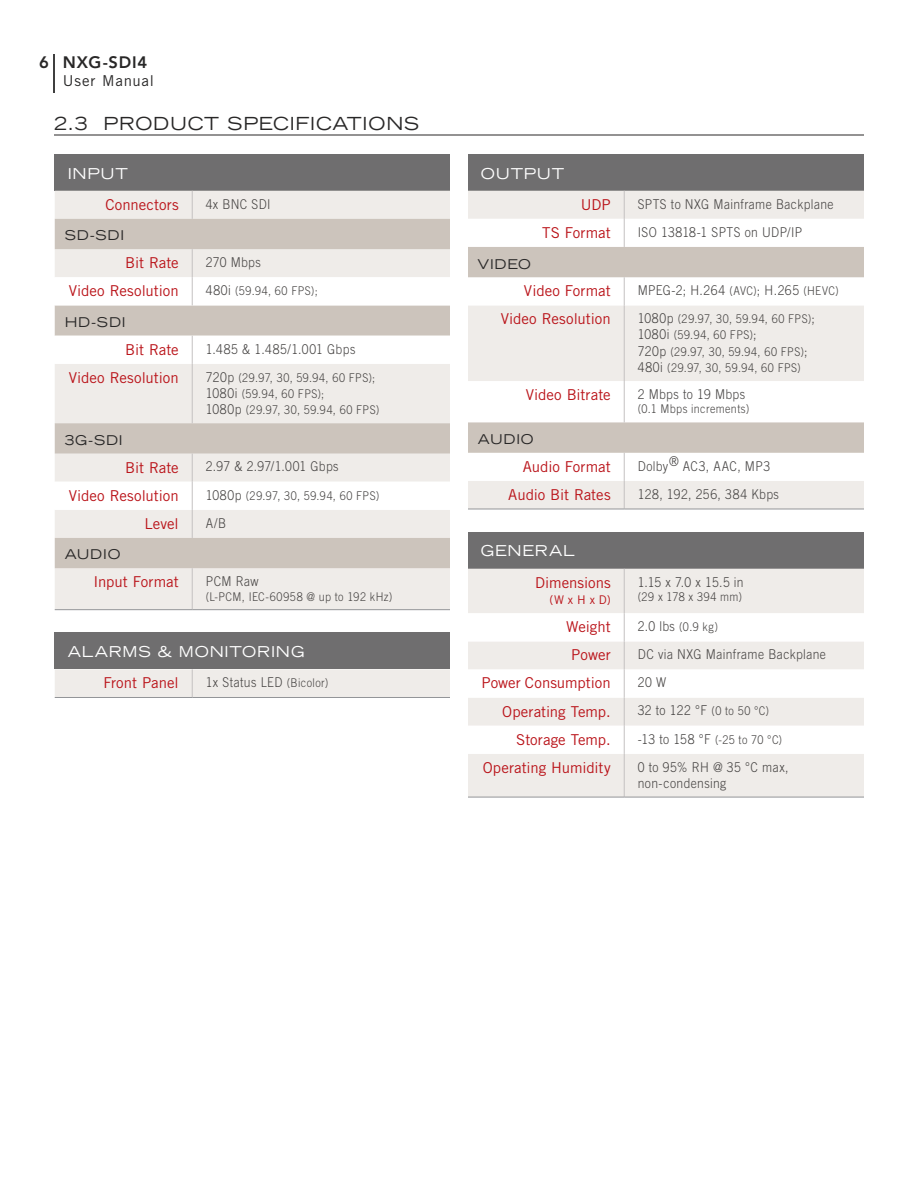
<style>
.page{position:relative;width:918px;height:1188px;background:#fff}
.page>*{position:absolute;margin:0;border:0;box-sizing:border-box;transform-origin:0 0}
.Sub-Section_Title{font:expanded 18px "Trade Gothic LT Std";letter-spacing:.04em;color:#282727}
.t1{font:800 16.5px "Avenir LT Pro";letter-spacing:.045em;color:#282727}
.Table_Body_-_Spec_Na{font:15px "Trade Gothic LT Pro";color:#ba141a}
.Table_Head_-_Specs{font:expanded 15px "Trade Gothic LT Std";letter-spacing:.05em;color:#fff}
.t2{font:15px "Trade Gothic LT Pro";letter-spacing:.045em;color:#282727}
.Table_Body_-_Spec_In{font:300 13.5px/16.2px "Trade Gothic LT Pro";letter-spacing:.035em;color:#454342;scale:.9 1}
.Table_Sub-Head_-_Spe{font:expanded 13.5px "Trade Gothic LT Std";letter-spacing:.06em;color:#282727}
.Table_Body_-_Spec_In-2{font:300 13.5px "Trade Gothic LT Pro";letter-spacing:.06em;color:#454342;scale:.9 1}
.Table_Body_-_Spec_In-3{font:300 12px "Trade Gothic LT Pro";letter-spacing:.045em;color:#454342;scale:.9 1}
.Table_Body_-_Spec_Na-2{font:12px "Trade Gothic LT Pro";color:#ba141a}
.s1{font-size:13.5px}
.s2{font-size:12px}
</style>
<div class="page">
<hr style="left:53px;top:54px;width:2px;height:39px;background:#000">
<hr style="left:54px;top:135px;width:810px;height:1px;background:#282727">
<div style="left:55px;top:633px;width:395px;height:36px;background:#6f6e6f"></div>
<div style="left:55px;top:669px;width:395px;height:28px;background:#efece9"></div>
<hr style="left:55px;top:697px;width:137px;height:1px;background:#939598">
<hr style="left:192px;top:697px;width:258px;height:1px;background:#939598">
<div style="left:468px;top:532px;width:396px;height:37px;background:#6f6e6f"></div>
<div style="left:468px;top:569px;width:396px;height:228px;background:#efece9"></div>
<svg style="left:468px;top:613px;width:396px;height:141px"></svg>
<hr style="left:624px;top:569px;width:1px;height:44px;background:#c4c1c1">
<svg style="left:624px;top:613px;width:1px;height:141px"></svg>
<hr style="left:624px;top:754px;width:1px;height:43px;background:#c4c1c1">
<hr style="left:468px;top:797px;width:156px;height:1px;background:#939598">
<hr style="left:624px;top:797px;width:240px;height:1px;background:#939598">
<div style="left:55px;top:154px;width:395px;height:37px;background:#6f6e6f"></div>
<div style="left:55px;top:191px;width:395px;height:418px;background:#efece9"></div>
<svg style="left:55px;top:219px;width:395px;height:349px;fill:#ccc4bc"></svg>
<svg style="left:55px;top:277px;width:395px;height:233px"></svg>
<svg style="left:192px;top:191px;width:1px;height:28px"></svg>
<svg style="left:192px;top:249px;width:1px;height:56px"></svg>
<svg style="left:192px;top:336px;width:1px;height:28px"></svg>
<hr style="left:192px;top:364px;width:1px;height:59px;background:#c4c1c1">
<svg style="left:192px;top:454px;width:1px;height:84px"></svg>
<hr style="left:192px;top:568px;width:1px;height:41px;background:#c4c1c1">
<hr style="left:55px;top:609px;width:137px;height:1px;background:#939598">
<hr style="left:192px;top:609px;width:258px;height:1px;background:#939598">
<div style="left:468px;top:154px;width:396px;height:37px;background:#6f6e6f"></div>
<div style="left:468px;top:191px;width:396px;height:318px;background:#efece9"></div>
<svg style="left:468px;top:219px;width:396px;height:262px"></svg>
<svg style="left:468px;top:247px;width:396px;height:206px"></svg>
<svg style="left:624px;top:191px;width:1px;height:56px"></svg>
<svg style="left:624px;top:277px;width:1px;height:28px"></svg>
<hr style="left:624px;top:305px;width:1px;height:76px;background:#c4c1c1">
<hr style="left:624px;top:381px;width:1px;height:41px;background:#c4c1c1">
<svg style="left:624px;top:453px;width:1px;height:56px"></svg>
<hr style="left:468px;top:509px;width:156px;height:1px;background:#939598">
<hr style="left:624px;top:509px;width:240px;height:1px;background:#939598">
<h2 class="t1" style="left:39px;top:52px;width:109px">6 NXG-SDI4</h2>
<p class="t2" style="left:63px;top:72px;width:93px">User Manual</p>
<p class="Sub-Section_Title" style="left:54px;top:112px;width:367px">2.3 PRODUCT SPECIFICATIONS</p>
<p class="Table_Head_-_Specs" style="left:68px;top:164px;width:62px">INPUT</p>
<p class="Table_Body_-_Spec_Na" style="left:105px;top:195px;width:75px">Connectors</p>
<p class="Table_Body_-_Spec_In" style="left:206px;top:196px;width:74px">4x BNC SDI</p>
<p class="Table_Sub-Head_-_Spe" style="left:65px;top:227px;width:61px">SD-SDI</p>
<p class="Table_Body_-_Spec_Na" style="left:125px;top:254px;width:55px">Bit Rate</p>
<p class="Table_Body_-_Spec_In" style="left:206px;top:254px;width:63px">270 Mbps</p>
<p class="Table_Body_-_Spec_Na" style="left:69px;top:282px;width:111px">Video Resolution</p>
<p class="Table_Body_-_Spec_In-3" style="left:206px;top:284px;width:126px"><span class="s1">480i</span> (59.94, 60 FPS);</p>
<p class="Table_Sub-Head_-_Spe" style="left:65px;top:313px;width:62px">HD-SDI</p>
<p class="Table_Body_-_Spec_Na" style="left:125px;top:340px;width:55px">Bit Rate</p>
<p class="Table_Body_-_Spec_In-2" style="left:206px;top:341px;width:168px">1.485 &amp; 1.485/1.001 Gbps</p>
<p class="Table_Body_-_Spec_Na" style="left:69px;top:368px;width:111px">Video Resolution</p>
<p class="Table_Body_-_Spec_In-3" style="left:206px;top:370px;width:190px"><span class="s1">720p</span> (29.97, 30, 59.94, 60 FPS);</p>
<p class="Table_Body_-_Spec_In-3" style="left:206px;top:386px;width:133px"><span class="s1">1080i</span> (59.94, 60 FPS);</p>
<p class="Table_Body_-_Spec_In-3" style="left:206px;top:403px;width:194px"><span class="s1">1080p</span> (29.97, 30, 59.94, 60 FPS)</p>
<p class="Table_Sub-Head_-_Spe" style="left:65px;top:431px;width:59px">3G-SDI</p>
<p class="Table_Body_-_Spec_Na" style="left:125px;top:458px;width:55px">Bit Rate</p>
<p class="Table_Body_-_Spec_In" style="left:206px;top:458px;width:149px">2.97 &amp; 2.97/1.001 Gbps</p>
<p class="Table_Body_-_Spec_Na" style="left:69px;top:486px;width:111px">Video Resolution</p>
<p class="Table_Body_-_Spec_In-3" style="left:206px;top:488px;width:194px"><span class="s1">1080p</span> (29.97, 30, 59.94, 60 FPS)</p>
<p class="Table_Body_-_Spec_Na" style="left:145px;top:514px;width:36px">Level</p>
<p class="Table_Body_-_Spec_In" style="left:206px;top:515px;width:24px">A/B</p>
<p class="Table_Sub-Head_-_Spe" style="left:65px;top:546px;width:57px">AUDIO</p>
<p class="Table_Body_-_Spec_Na" style="left:93px;top:573px;width:87px">Input Format</p>
<p class="Table_Body_-_Spec_In" style="left:206px;top:573px;width:60px">PCM Raw</p>
<p class="Table_Body_-_Spec_In-3" style="left:206px;top:589px;width:209px">(L-PCM, IEC-60958 @ up to 192 kHz)</p>
<p class="Table_Head_-_Specs" style="left:68px;top:642px;width:238px">ALARMS &amp; MONITORING</p>
<p class="Table_Body_-_Spec_Na" style="left:103px;top:674px;width:77px">Front Panel</p>
<p class="Table_Body_-_Spec_In" style="left:206px;top:674px;width:138px">1x Status LED <span class="s2">(Bicolor)</span></p>
<p class="Table_Head_-_Specs" style="left:481px;top:163px;width:85px">OUTPUT</p>
<p class="Table_Body_-_Spec_Na" style="left:581px;top:195px;width:32px">UDP</p>
<p class="Table_Body_-_Spec_In" style="left:638px;top:196px;width:219px">SPTS to NXG Mainframe Backplane</p>
<p class="Table_Body_-_Spec_Na" style="left:542px;top:223px;width:70px">TS Format</p>
<p class="Table_Body_-_Spec_In" style="left:638px;top:224px;width:184px">ISO 13818-1 SPTS on UDP/IP</p>
<p class="Table_Sub-Head_-_Spe" style="left:478px;top:255px;width:55px">VIDEO</p>
<p class="Table_Body_-_Spec_Na" style="left:524px;top:282px;width:88px">Video Format</p>
<p class="Table_Body_-_Spec_In" style="left:638px;top:282px;width:225px">MPEG-2; H.264 <span class="s2">(AVC)</span>; H.265 <span class="s2">(HEVC)</span></p>
<p class="Table_Body_-_Spec_Na" style="left:501px;top:310px;width:111px">Video Resolution</p>
<p class="Table_Body_-_Spec_In-3" style="left:638px;top:312px;width:198px"><span class="s1">1080p</span> (29.97, 30, 59.94, 60 FPS)<span class="s1">;</span></p>
<p class="Table_Body_-_Spec_In-3" style="left:638px;top:328px;width:134px"><span class="s1">1080i</span> (59.94, 60 FPS)<span class="s1">;</span></p>
<p class="Table_Body_-_Spec_In-3" style="left:638px;top:344px;width:190px"><span class="s1">720p</span> (29.97, 30, 59.94, 60 FPS)<span class="s1">;</span></p>
<p class="Table_Body_-_Spec_In-3" style="left:638px;top:360px;width:183px"><span class="s1">480i</span> (29.97, 30, 59.94, 60 FPS)</p>
<p class="Table_Body_-_Spec_Na" style="left:526px;top:386px;width:86px">Video Bitrate</p>
<p class="Table_Body_-_Spec_In" style="left:638px;top:386px;width:121px">2 Mbps to 19 Mbps</p>
<p class="Table_Body_-_Spec_In-3" style="left:638px;top:402px;width:125px">(0.1 Mbps increments)</p>
<p class="Table_Sub-Head_-_Spe" style="left:478px;top:430px;width:57px">AUDIO</p>
<p class="Table_Body_-_Spec_Na" style="left:523px;top:457px;width:89px">Audio Format</p>
<p class="Table_Body_-_Spec_In" style="left:638px;top:458px;width:149px">Dolby® AC3, AAC, MP3</p>
<p class="Table_Body_-_Spec_Na" style="left:508px;top:485px;width:104px">Audio Bit Rates</p>
<p class="Table_Body_-_Spec_In" style="left:638px;top:486px;width:158px">128, 192, 256, 384 Kbps</p>
<p class="Table_Head_-_Specs" style="left:481px;top:541px;width:95px">GENERAL</p>
<p class="Table_Body_-_Spec_Na" style="left:535px;top:573px;width:77px">Dimensions</p>
<p class="Table_Body_-_Spec_Na-2" style="left:550px;top:593px;width:63px">(W x H x D)</p>
<p class="Table_Body_-_Spec_In" style="left:638px;top:573px;width:119px">1.15 x 7.0 x 15.5 in</p>
<p class="Table_Body_-_Spec_In-3" style="left:638px;top:590px;width:118px">(29 x 178 x 394 mm)</p>
<p class="Table_Body_-_Spec_Na" style="left:566px;top:618px;width:46px">Weight</p>
<p class="Table_Body_-_Spec_In-3" style="left:638px;top:620px;width:91px"><span class="s1">2.0 lbs</span> (0.9 kg)</p>
<p class="Table_Body_-_Spec_Na" style="left:571px;top:646px;width:41px">Power</p>
<p class="Table_Body_-_Spec_In" style="left:638px;top:646px;width:211px">DC via NXG Mainframe Backplane</p>
<p class="Table_Body_-_Spec_Na" style="left:482px;top:674px;width:131px">Power Consumption</p>
<p class="Table_Body_-_Spec_In" style="left:638px;top:674px;width:33px">20 W</p>
<p class="Table_Body_-_Spec_Na" style="left:502px;top:702px;width:110px">Operating Temp.</p>
<p class="Table_Body_-_Spec_In" style="left:638px;top:702px;width:148px">32 to 122 °F <span class="s2">(0 to 50 °C)</span></p>
<p class="Table_Body_-_Spec_Na" style="left:516px;top:730px;width:96px">Storage Temp.</p>
<p class="Table_Body_-_Spec_In-3" style="left:638px;top:732px;width:162px"><span class="s1">-13 to 158 °F</span> (-25 to 70 °C)</p>
<p class="Table_Body_-_Spec_Na" style="left:483px;top:758px;width:129px">Operating Humidity</p>
<p class="Table_Body_-_Spec_In" style="left:638px;top:759px;width:169px">0 to 95% RH @ 35 °C max, non-condensing</p>
</div>
